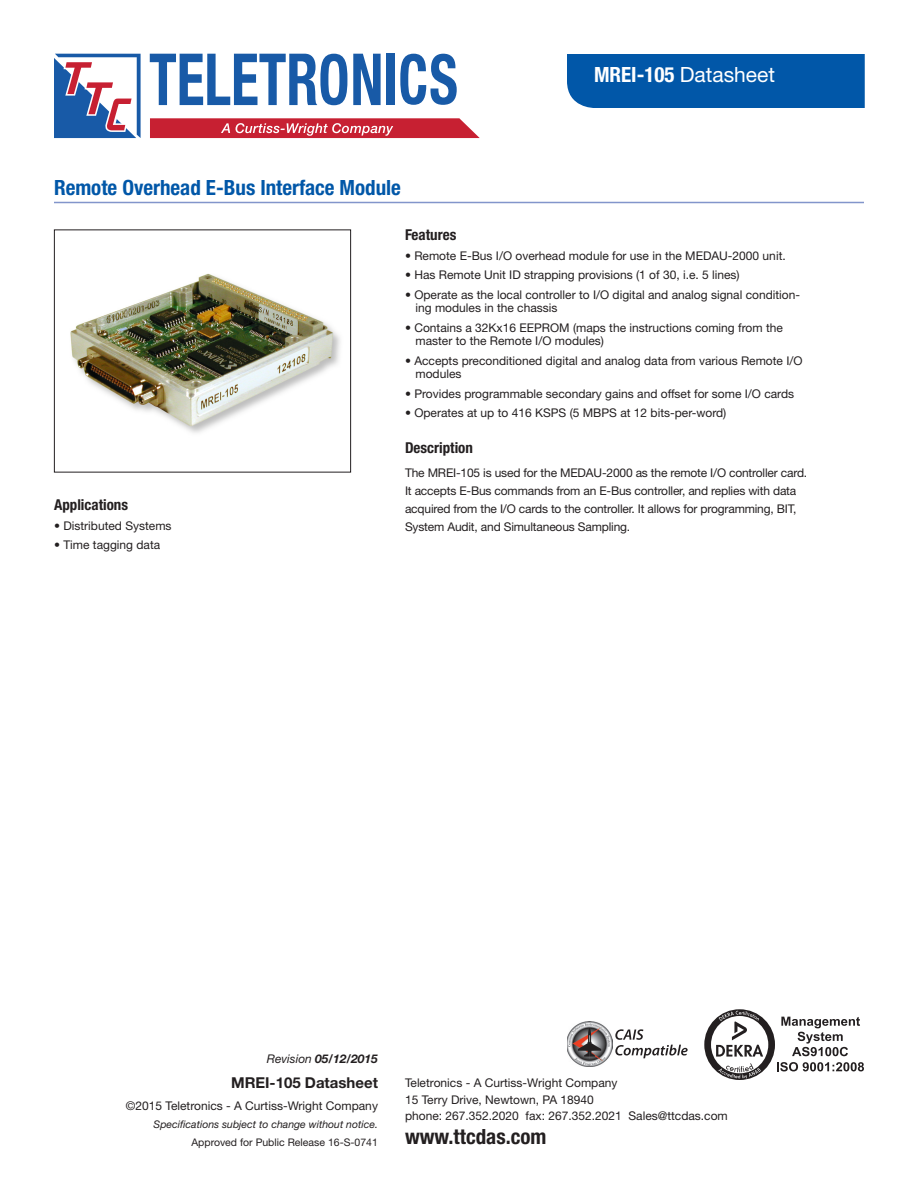
<style>
.page{position:relative;width:918px;height:1188px;background:#fff}
.page>*{position:absolute;margin:0;border:0;box-sizing:border-box;transform-origin:0 0}
.t1{font:700 condensed 21px "Helvetica Neue LT Std";color:#0157a8}
.t2{font:21px "Helvetica Neue LT Std";color:#fff}
.t3{font:700 condensed 21px "Helvetica Neue LT Std";color:#231f20}
.t4{font:700 condensed 15px "Helvetica Neue LT Std";color:#231f20}
.t5{font:700 15px "Helvetica Neue LT Std";color:#231f20}
.t6{font:12px/13.5px "Helvetica Neue LT Std";color:#231f20}
.t7{font:italic 700 12px "Helvetica Neue LT Std";color:#231f20}
.t8{font:italic 10.5px "Helvetica Neue LT Std";color:#231f20}
.t9{font:10.5px "Helvetica Neue LT Std";color:#231f20}
.s1{font-weight:700;font-stretch:condensed}
.s2{font-weight:400}
</style>
<div class="page">
<div style="left:567px;top:54px;width:298px;height:54px;background:#0157a8"></div>
<hr style="left:54px;top:202px;width:810px;height:1px;background:#8295cb">
<img style="left:70px;top:273px;width:270px;height:160px">
<div style="left:54px;top:230px;width:297px;height:242px;border:1px solid #231f20"></div>
<img style="left:567px;top:1021px;width:45px;height:46px">
<svg style="left:615px;top:1029px;width:73px;height:29px"></svg>
<svg style="left:704px;top:1009px;width:160px;height:71px"></svg>
<svg style="left:54px;top:54px;width:87px;height:84px"></svg>
<svg style="left:150px;top:54px;width:197px;height:51px"></svg>
<svg style="left:353px;top:54px;width:28px;height:51px"></svg>
<div style="left:387px;top:54px;width:8px;height:51px;background:#185aa7"></div>
<svg style="left:400px;top:54px;width:57px;height:51px"></svg>
<svg style="left:150px;top:118px;width:330px;height:20px;background:#ce3d4d"></svg>
<h1 class="t1" style="left:54px;top:175px;width:348px">Remote Overhead E-Bus Interface Module</h1>
<h1 class="t2" style="left:594px;top:63px;width:183px"><span class="s1">MREI-105</span> Datasheet</h1>
<p class="t4" style="left:54px;top:496px;width:76px">Applications</p>
<p class="t6" style="left:54px;top:519px;width:119px">• Distributed Systems</p>
<p class="t6" style="left:54px;top:538px;width:108px">• Time tagging data</p>
<p class="t4" style="left:405px;top:226px;width:53px">Features</p>
<p class="t6" style="left:405px;top:249px;width:382px">• Remote E-Bus I/O overhead module for use in the MEDAU-2000 unit.</p>
<p class="t6" style="left:405px;top:268px;width:336px">• Has Remote Unit ID strapping provisions (1 of 30, i.e. 5 lines)</p>
<p class="t6" style="left:416px;top:288px;width:386px;text-indent:-10px">• Operate as the local controller to I/O digital and analog signal condition&shy;ing modules in the chassis</p>
<p class="t6" style="left:416px;top:321px;width:369px;text-indent:-10px">• Contains a 32Kx16 EEPROM (maps the instructions coming from the master to the Remote I/O modules)</p>
<p class="t6" style="left:416px;top:354px;width:389px;text-indent:-10px">• Accepts preconditioned digital and analog data from various Remote I/O modules</p>
<p class="t6" style="left:405px;top:387px;width:391px">• Provides programmable secondary gains and offset for some I/O cards</p>
<p class="t6" style="left:405px;top:406px;width:323px">• Operates at up to 416 KSPS (5 MBPS at 12 bits-per-word)</p>
<p class="t4" style="left:405px;top:439px;width:69px">Description</p>
<p class="t6" style="left:405px;top:464px;width:404px;line-height:18px">The MREI-105 is used for the MEDAU-2000 as the remote I/O controller card.<br>It accepts E-Bus commands from an E-Bus controller, and replies with data acquired from the I/O cards to the controller. It allows for programming, BIT, System Audit, and Simultaneous Sampling.</p>
<p class="t7" style="left:267px;top:1051px;width:113px"><span class="s2">Revision</span> 05/12/2015</p>
<p class="t5" style="left:231px;top:1073px;width:148px">MREI-105 Datasheet</p>
<p class="t6" style="left:126px;top:1099px;width:254px">©2015 Teletronics - A Curtiss-Wright Company</p>
<p class="t8" style="left:154px;top:1118px;width:226px">Specifications subject to change without notice.</p>
<p class="t9" style="left:191px;top:1136px;width:188px">Approved for Public Release 16-S-0741</p>
<p class="t6" style="left:405px;top:1074px;width:324px;line-height:16.5px">Teletronics - A Curtiss-Wright Company<br>15 Terry Drive, Newtown, PA 18940<br>phone: 267.352.2020 fax: 267.352.2021 Sales@ttcdas.com</p>
<h1 class="t3" style="left:405px;top:1124px;width:143px">www.ttcdas.com</h1>
</div>
